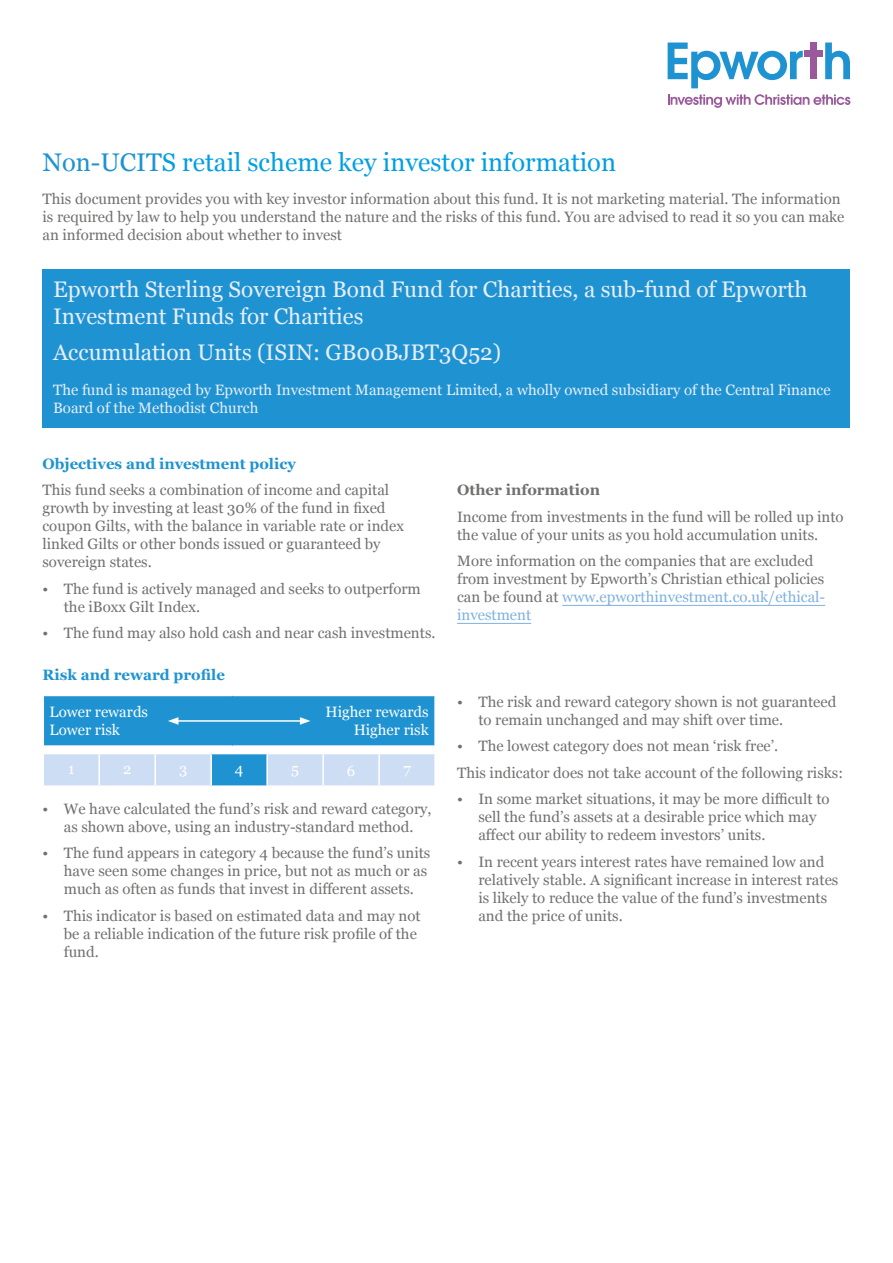
<style>
.page{position:relative;width:893px;height:1263px;background:#fff}
.page>*{position:absolute;margin:0;border:0;box-sizing:border-box;transform-origin:0 0}
.t1{font:25.5px "Georgia";color:#009fe3}
.t2{font:22.5px/27px "Georgia";color:#e7eefa}
.t3{font:15px/18px "Georgia";color:#70706f}
.t4{font:15px/18px "Georgia";color:#e7eefa}
.t5{font:15px/18px "Georgia";color:#fff}
.t6{font:700 15px "Georgia";color:#1f93d1}
.t7{font:700 15px "Georgia";color:#70706f}
.s1{color:#1f93d1}
.s2{color:#7fb1e0}
</style>
<div class="page">
<div style="left:43px;top:270px;width:807px;height:158px;background:#1f93d1"></div>
<hr style="left:562px;top:605px;width:263px;height:1px;background:#7fb1e0">
<hr style="left:457px;top:623px;width:74px;height:1px;background:#7fb1e0">
<svg style="left:668px;top:43px;width:135px;height:45px"></svg>
<div style="left:811px;top:43px;width:6px;height:36px;background:#99599a"></div>
<svg style="left:825px;top:43px;width:25px;height:36px"></svg>
<div style="left:805px;top:51px;width:18px;height:6px;background:#99599a"></div>
<svg style="left:668px;top:94px;width:182px;height:14px"></svg>
<div style="left:44px;top:754px;width:390px;height:31px;background:#cdddf3"></div>
<div style="left:211px;top:753px;width:56px;height:33px;background:#1f93d1"></div>
<hr style="left:98px;top:754px;width:2px;height:31px;background:#fff">
<hr style="left:154px;top:754px;width:2px;height:31px;background:#fff">
<hr style="left:210px;top:754px;width:2px;height:31px;background:#fff">
<hr style="left:266px;top:754px;width:2px;height:31px;background:#fff">
<hr style="left:322px;top:754px;width:2px;height:31px;background:#fff">
<hr style="left:378px;top:754px;width:2px;height:31px;background:#fff">
<hr style="left:211px;top:753px;width:56px;height:1px;background:#fff">
<hr style="left:211px;top:785px;width:56px;height:2px;background:#fff">
<svg style="left:43px;top:695px;width:392px;height:51px;background:#2c99d3"></svg>
<h1 class="t1" style="left:43px;top:144px;width:575px"><span class="s1">Non-UCIT</span>S retail scheme key investor information</h1>
<p class="t3" style="left:43px;top:189px;width:803px">This document provides you with key investor information about this fund. It is not marketing material. The information is required by law to help you understand the nature and the risks of this fund. You are advised to read it so you can make an informed decision about whether to invest</p>
<h2 class="t2" style="left:53px;top:275px;width:756px">Epworth Sterling Sovereign Bond Fund for Charities, a sub-fund of Epworth<br>Investment Funds for Charities</h2>
<h2 class="t2" style="left:53px;top:338px;width:450px">Accumulation Units (ISIN: GB00BJBT3Q52)</h2>
<p class="t4" style="left:53px;top:380px;width:779px">The fund is managed by Epworth Investment Management Limited, a wholly owned subsidiary of the Central Finance<br>Board of the Methodist Church</p>
<p class="t6" style="left:43px;top:452px;width:255px">Objectives and investment policy</p>
<p class="t3" style="left:43px;top:481px;width:363px">This fund seeks a combination of income and capital growth by investing at least 30% of the fund in fixed coupon Gilts, with the balance in variable rate or index linked Gilts or other bonds issued or guaranteed by sovereign states.</p>
<p class="t3" style="left:64px;top:579px;width:359px;text-indent:-21px">• The fund is actively managed and seeks to outperform the iBoxx Gilt Index.</p>
<p class="t3" style="left:43px;top:624px;width:395px">• The fund may also hold cash and near cash investments.</p>
<p class="t6" style="left:43px;top:664px;width:184px">Risk and reward profile</p>
<p class="t5" style="left:50px;top:703px;width:100px">Lower rewards<br>Lower risk</p>
<p class="t5" style="left:325px;top:703px;width:105px;text-align:right">Higher rewards<br>Higher risk</p>
<p class="t5" style="left:68px;top:759px;width:8px">1</p>
<p class="t5" style="left:123px;top:759px;width:10px">2</p>
<p class="t5" style="left:179px;top:759px;width:10px">3</p>
<p class="t5" style="left:235px;top:759px;width:10px">4</p>
<p class="t5" style="left:291px;top:759px;width:9px">5</p>
<p class="t5" style="left:347px;top:761px;width:10px">6</p>
<p class="t5" style="left:403px;top:759px;width:9px">7</p>
<p class="t3" style="left:43px;top:799px;width:391px;text-align:center">• We have calculated the fund’s risk and reward category, as shown above, using an industry-standard method.</p>
<p class="t3" style="left:64px;top:844px;width:368px;text-indent:-21px">• The fund appears in category 4 because the fund’s units have seen some changes in price, but not as much or as much as often as funds that invest in different assets.</p>
<p class="t3" style="left:64px;top:906px;width:358px;text-indent:-21px">• This indicator is based on estimated data and may not be a reliable indication of the future risk profile of the fund.</p>
<p class="t7" style="left:457px;top:479px;width:144px">Other information</p>
<p class="t3" style="left:457px;top:507px;width:388px">Income from investments in the fund will be rolled up into the value of your units as you hold accumulation units.</p>
<p class="t3" style="left:457px;top:552px;width:370px">More information on the companies that are excluded from investment by Epworth’s Christian ethical policies can be found at <span class="s2">www.epworthinvestment.co.uk/ethical&shy;investment</span></p>
<p class="t3" style="left:478px;top:692px;width:359px;text-indent:-21px">• The risk and reward category shown is not guaranteed to remain unchanged and may shift over time.</p>
<p class="t3" style="left:457px;top:732px;width:387px;line-height:26.5px">• The lowest category does not mean ‘risk free’.<br>This indicator does not take account of the following risks:</p>
<p class="t3" style="left:478px;top:789px;width:353px;text-indent:-21px">• In some market situations, it may be more difficult to sell the fund’s assets at a desirable price which may affect our ability to redeem investors’ units.</p>
<p class="t3" style="left:478px;top:852px;width:362px;text-indent:-21px">• In recent years interest rates have remained low and relatively stable. A significant increase in interest rates is likely to reduce the value of the fund’s investments and the price of units.</p>
</div>
